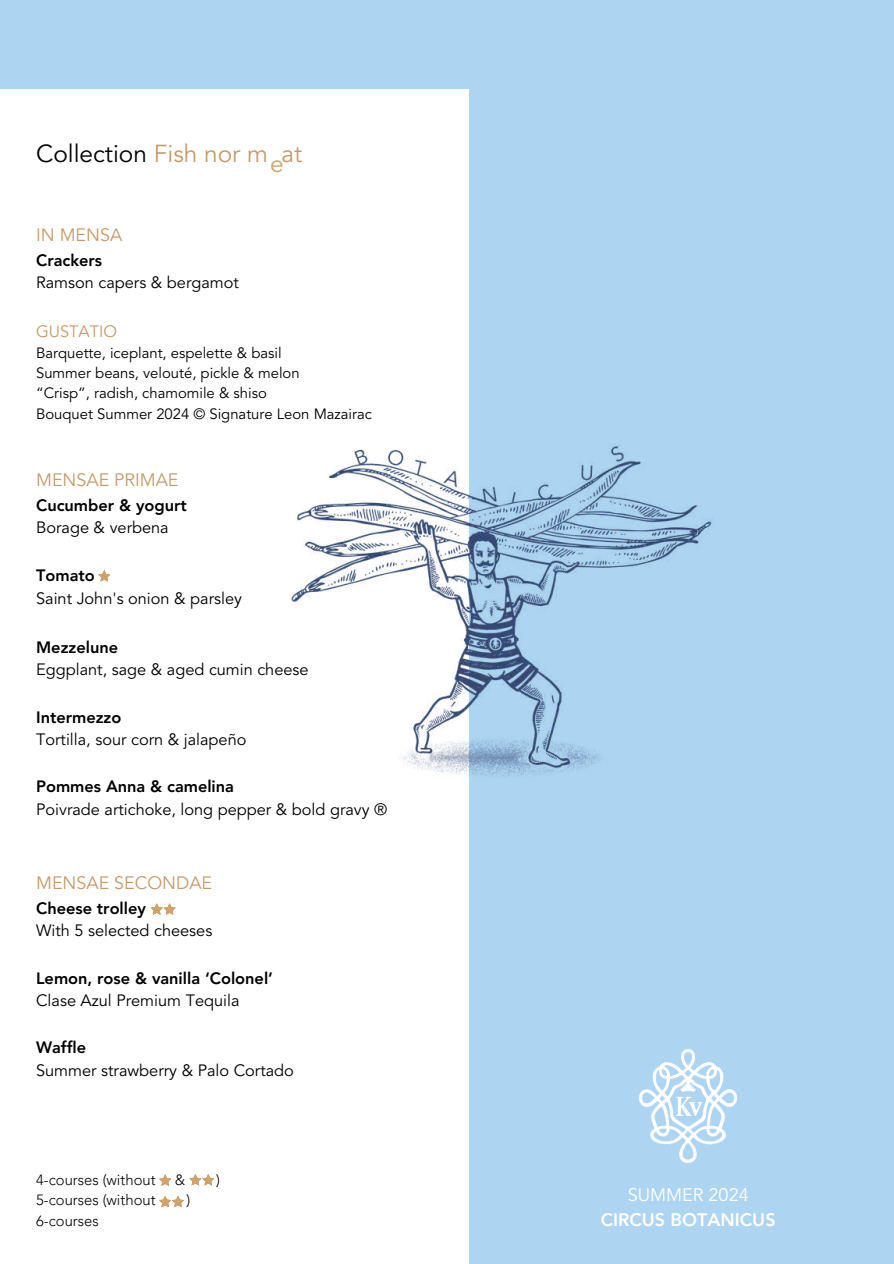
<style>
.page{position:relative;width:894px;height:1264px;background:#fff}
.page>*{position:absolute;margin:0;border:0;box-sizing:border-box;transform-origin:0 0}
.t1{font:24.45px "Avenir";color:#000}
.t2{font:24.45px "Avenir";color:#cea36c}
.t3{font:800 18px "Avenir";color:#fff}
.t4{font:18px "Avenir";color:#fff}
.t5{font:17.85px "Avenir";color:#c59b6c}
.t6{font:16.35px "Avenir";color:#000}
.t7{font:800 16.35px "Avenir";color:#000}
.t8{font:16.35px "Avenir";color:#c59b6c}
.t9{font:14.85px/20.2px "Avenir";color:#000}
.t10{font:300 14.85px "Avenir LT Pro";color:#000}
.s1{color:#c59b6c}
</style>
<div class="page">
<div style="left:0;top:0;width:893px;height:1263px;background:#add4f1"></div>
<div style="left:0;top:89px;width:468px;height:1174px;background:#fff"></div>
<svg style="left:151px;top:903px;width:24px;height:11px"></svg>
<img style="left:639px;top:1049px;width:97px;height:113px">
<svg style="left:98px;top:570px;width:12px;height:11px"></svg>
<svg style="left:159px;top:1174px;width:12px;height:11px"></svg>
<svg style="left:189px;top:1174px;width:25px;height:11px"></svg>
<svg style="left:159px;top:1196px;width:25px;height:11px"></svg>
<img style="left:290px;top:418px;width:423px;height:390px">
<h1 class="t1" style="left:36px;top:135px;width:268px">Collection <span class="s1">Fish nor m at</span></h1>
<h1 class="t2" style="left:270px;top:145px;width:15px">e</h1>
<p class="t5" style="left:36px;top:221px;width:88px">IN MENSA</p>
<p class="t7" style="left:36px;top:248px;width:67px">Crackers</p>
<p class="t6" style="left:36px;top:270px;width:204px">Ramson capers &amp; bergamot</p>
<p class="t8" style="left:36px;top:319px;width:82px">GUSTATIO</p>
<p class="t9" style="left:36px;top:343px;width:337px">Barquette, iceplant, espelette &amp; basil<br>Summer beans, velouté, pickle &amp; melon<br>“Crisp”, radish, chamomile &amp; shiso<br>Bouquet Summer 2024 © Signature Leon Mazairac</p>
<p class="t5" style="left:36px;top:467px;width:144px">MENSAE PRIMAE</p>
<p class="t7" style="left:36px;top:493px;width:152px">Cucumber &amp; yogurt</p>
<p class="t6" style="left:36px;top:515px;width:134px">Borage &amp; verbena</p>
<p class="t7" style="left:36px;top:563px;width:60px">Tomato</p>
<p class="t6" style="left:36px;top:586px;width:207px">Saint John's onion &amp; parsley</p>
<p class="t7" style="left:36px;top:635px;width:83px">Mezzelune</p>
<p class="t6" style="left:36px;top:657px;width:274px">Eggplant, sage &amp; aged cumin cheese</p>
<p class="t7" style="left:36px;top:704px;width:87px">Intermezzo</p>
<p class="t6" style="left:36px;top:727px;width:212px">Tortilla, sour corn &amp; jalapeño</p>
<p class="t7" style="left:36px;top:774px;width:199px">Pommes Anna &amp; camelina</p>
<p class="t6" style="left:36px;top:797px;width:352px">Poivrade artichoke, long pepper &amp; bold gravy ®</p>
<p class="t5" style="left:36px;top:869px;width:177px">MENSAE SECONDAE</p>
<p class="t7" style="left:36px;top:896px;width:111px">Cheese trolley</p>
<p class="t6" style="left:36px;top:918px;width:178px">With 5 selected cheeses</p>
<p class="t7" style="left:36px;top:965px;width:238px">Lemon, rose &amp; vanilla ‘Colonel’</p>
<p class="t6" style="left:36px;top:988px;width:205px">Clase Azul Premium Tequila</p>
<p class="t7" style="left:36px;top:1035px;width:51px">Waffle</p>
<p class="t6" style="left:36px;top:1058px;width:259px">Summer strawberry &amp; Palo Cortado</p>
<p class="t10" style="left:36px;top:1171px;width:121px">4-courses (without</p>
<p class="t10" style="left:175px;top:1171px;width:12px">&amp;</p>
<p class="t10" style="left:216px;top:1171px;width:5px">)</p>
<p class="t10" style="left:36px;top:1191px;width:121px">5-courses (without</p>
<p class="t10" style="left:186px;top:1191px;width:5px">)</p>
<p class="t10" style="left:36px;top:1211px;width:64px">6-courses</p>
<p class="t4" style="left:627px;top:1181px;width:122px">SUMMER 2024</p>
<p class="t3" style="left:600px;top:1206px;width:176px">CIRCUS BOTANICUS</p>
</div>
